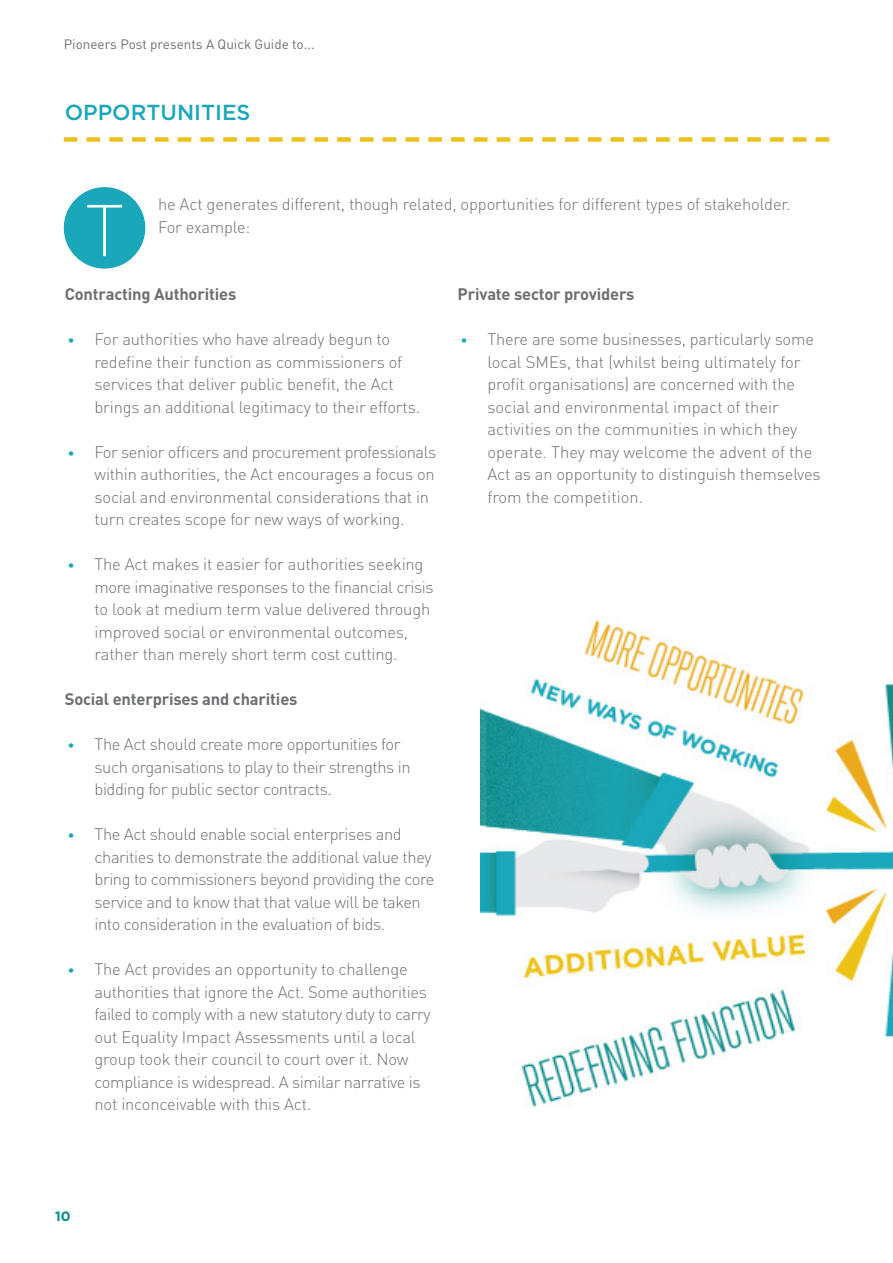
<style>
.page{position:relative;width:893px;height:1263px;background:#fff}
.page>*{position:absolute;margin:0;border:0;box-sizing:border-box;transform-origin:0 0}
.t1{font:72.6px "DIN Thin";color:#fff}
.t2{font:500 21.75px "Gotham";color:#1aa7ba}
.t3{font:300 16.5px/22.5px "DIN";letter-spacing:-.01em;color:#6e6f72}
.t4{font:700 16.5px "DIN";letter-spacing:-.01em;color:#6e6f72}
.t5{font:13.5px "DIN";color:#6e6f72}
.t6{font:700 13.5px "Gotham";color:#008d8b}
.s1{font-size:13.5px;color:#1aa7ba}
</style>
<div class="page">
<svg style="left:64px;top:137px;width:765px;height:5px"></svg>
<img style="left:480px;top:617px;width:413px;height:491px">
<div style="left:64px;top:187px;width:81px;height:82px;background:#1aa7ba;border-radius:50%"></div>
<p class="t5" style="left:64px;top:36px;width:252px">Pioneers Post presents A Quick Guide to...</p>
<h2 class="t2" style="left:65px;top:100px;width:110px">OPPORTUNI</h2>
<h2 class="t2" style="left:201px;top:100px;width:48px">TI ES</h2>
<h1 class="t1" style="left:87px;top:191px;width:37px">T</h1>
<p class="t3" style="left:158px;top:193px;width:634px">he Act generates different, though related, opportunities for different types of stakeholder.<br>For example:</p>
<p class="t4" style="left:65px;top:284px;width:173px">Contracting Authorities</p>
<p class="t3" style="left:95px;top:328px;width:327px;text-indent:-27px"><span class="s1">•</span> For authorities who have already begun to redefine their function as commissioners of services that deliver public benefit, the Act brings an additional legitimacy to their efforts.</p>
<p class="t3" style="left:95px;top:440px;width:343px;text-indent:-27px"><span class="s1">•</span> For senior officers and procurement professionals within authorities, the Act encourages a focus on social and environmental considerations that in turn creates scope for new ways of working.</p>
<p class="t3" style="left:95px;top:553px;width:341px;text-indent:-27px"><span class="s1">•</span> The Act makes it easier for authorities seeking more imaginative responses to the financial crisis to look at medium term value delivered through improved social or environmental outcomes, rather than merely short term cost cutting.</p>
<p class="t4" style="left:65px;top:689px;width:234px">Social enterprises and charities</p>
<p class="t3" style="left:95px;top:733px;width:318px;text-indent:-27px"><span class="s1">•</span> The Act should create more opportunities for such organisations to play to their strengths in bidding for public sector contracts.</p>
<p class="t3" style="left:95px;top:823px;width:341px;text-indent:-27px"><span class="s1">•</span> The Act should enable social enterprises and charities to demonstrate the additional value they bring to commissioners beyond providing the core service and to know that that value will be taken into consideration in the evaluation of bids.</p>
<p class="t3" style="left:95px;top:958px;width:338px;text-indent:-27px"><span class="s1">•</span> The Act provides an opportunity to challenge authorities that ignore the Act. Some authorities failed to comply with a new statutory duty to carry out Equality Impact Assessments until a local group took their council to court over it. Now compliance is widespread. A similar narrative is not inconceivable with this Act.</p>
<p class="t4" style="left:458px;top:284px;width:178px">Private sector providers</p>
<p class="t3" style="left:487px;top:328px;width:335px;text-indent:-27px"><span class="s1">•</span> There are some businesses, particularly some local SMEs, that (whilst being ultimately for profit organisations) are concerned with the social and environmental impact of their activities on the communities in which they operate. They may welcome the advent of the Act as an opportunity to distinguish themselves from the competition.</p>
<p class="t6" style="left:55px;top:1208px;width:17px">10</p>
</div>
